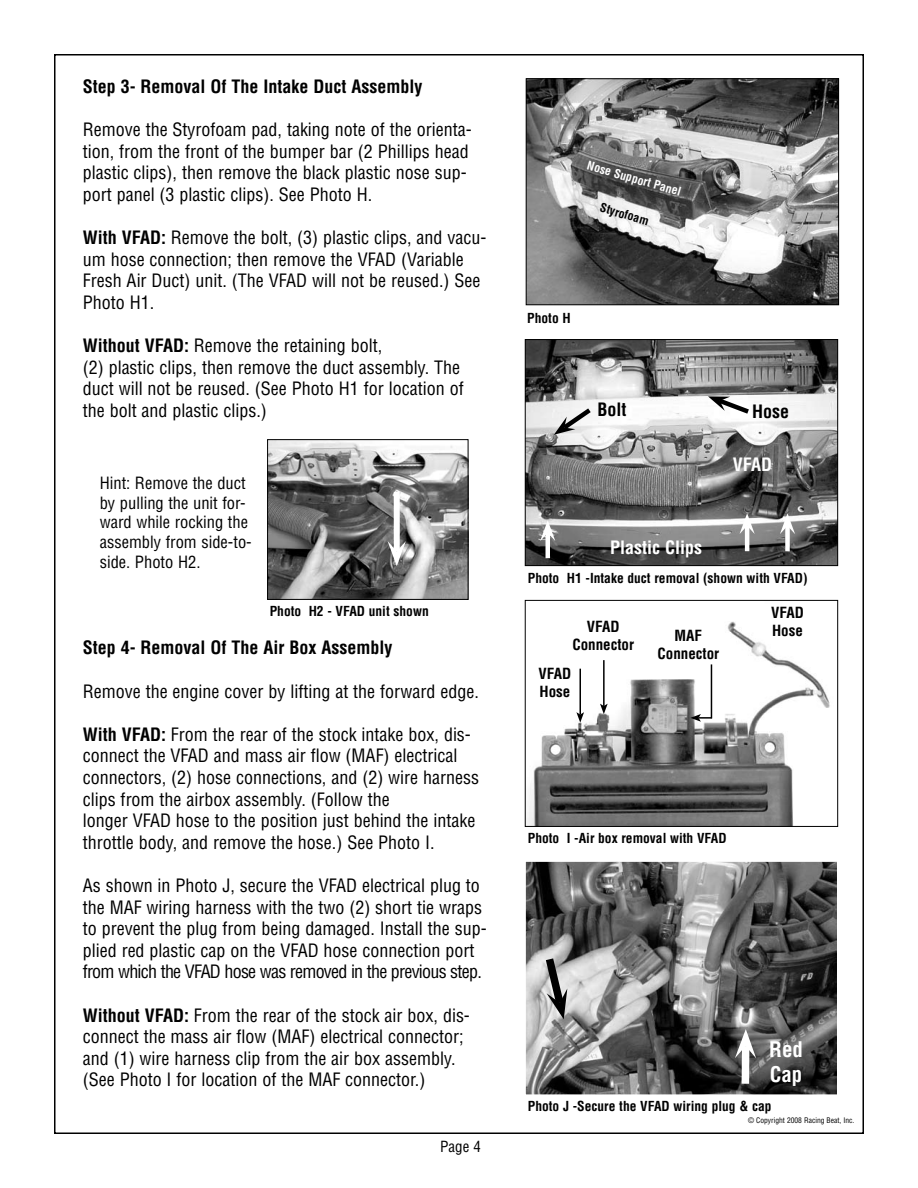
<style>
.page{position:relative;width:918px;height:1188px;background:#fff}
.page>*{position:absolute;margin:0;border:0;box-sizing:border-box;transform-origin:0 0}
.t1{font:700 condensed 21px/25.2px "Helvetica";color:#fff}
.t2{font:condensed 18px/21.6px "Helvetica";color:#000}
.t3{font:700 condensed 18px "Helvetica";color:#000}
.t4{font:700 condensed 18px "Helvetica";color:#fff}
.t5{font:condensed 16.5px/19.8px "Helvetica";color:#000}
.t6{font:700 condensed 15px/18px "Helvetica";color:#000}
.t7{font:condensed 15px "Helvetica";color:#000}
.t8{font:700 condensed 13.5px "Helvetica";color:#000}
.t9{font:700 condensed 12px "Helvetica";color:#fff}
.t10{font:700 condensed 12px "Helvetica";color:#000}
.t11{font:condensed 7.5px "Helvetica";color:#000}
.s1{font-weight:700}
</style>
<div class="page">
<img style="left:528px;top:80px;width:309px;height:223px">
<div style="left:526px;top:78px;width:313px;height:227px;border:1px solid #000"></div>
<img style="left:527px;top:341px;width:309px;height:223px">
<div style="left:525px;top:339px;width:313px;height:227px;border:1px solid #000"></div>
<img style="left:527px;top:621px;width:303px;height:204px">
<div style="left:525px;top:600px;width:313px;height:227px;border:1px solid #000"></div>
<img style="left:527px;top:863px;width:309px;height:230px">
<div style="left:525px;top:861px;width:313px;height:234px;border:1px solid #fff"></div>
<hr style="left:546px;top:533px;width:4px;height:25px;background:#fff">
<svg style="left:540px;top:520px;width:15px;height:21px"></svg>
<hr style="left:745px;top:526px;width:4px;height:25px;background:#fff">
<svg style="left:740px;top:513px;width:15px;height:21px"></svg>
<div style="left:785px;top:526px;width:5px;height:25px;background:#fff"></div>
<svg style="left:780px;top:513px;width:15px;height:21px"></svg>
<hr style="left:579px;top:669px;width:2px;height:46px;background:#000">
<svg style="left:576px;top:712px;width:8px;height:11px"></svg>
<hr style="left:603px;top:660px;width:2px;height:46px;background:#000">
<svg style="left:600px;top:704px;width:8px;height:10px"></svg>
<hr style="left:711px;top:664px;width:1px;height:54px;background:#000">
<svg style="left:690px;top:714px;width:22px;height:8px"></svg>
<div style="left:742px;top:1046px;width:7px;height:38px;background:#fff"></div>
<svg style="left:735px;top:1029px;width:21px;height:29px"></svg>
<svg style="left:540px;top:950px;width:29px;height:69px;background:#989898"></svg>
<svg style="left:554px;top:404px;width:42px;height:31px"></svg>
<svg style="left:708px;top:395px;width:46px;height:22px"></svg>
<img style="left:269px;top:441px;width:197px;height:157px">
<div style="left:267px;top:439px;width:201px;height:161px;border:1px solid #000"></div>
<div style="left:394px;top:492px;width:6px;height:59px;background:#fff"></div>
<svg style="left:388px;top:541px;width:18px;height:25px"></svg>
<p class="t3" style="left:83px;top:75px;width:341px">Step 3- Removal Of The Intake Duct Assembly</p>
<p class="t2" style="left:83px;top:119px;width:391px">Remove the Styrofoam pad, taking note of the orienta&shy;tion, from the front of the bumper bar (2 Phillips head plastic clips), then remove the black plastic nose sup&shy;port panel (3 plastic clips). See Photo H.</p>
<p class="t2" style="left:83px;top:227px;width:405px"><span class="s1">With VFAD:</span> Remove the bolt, (3) plastic clips, and vacu&shy;um hose connection; then remove the VFAD (Variable Fresh Air Duct) unit. (The VFAD will not be reused.) See Photo H1.</p>
<p class="t2" style="left:83px;top:335px;width:382px"><span class="s1">Without VFAD:</span> Remove the retaining bolt,<br>(2) plastic clips, then remove the duct assembly. The duct will not be reused. (See Photo H1 for location of the bolt and plastic clips.)</p>
<p class="t5" style="left:100px;top:473px;width:154px">Hint: Remove the duct by pulling the unit for&shy;ward while rocking the assembly from side-to&shy;side. Photo H2.</p>
<p class="t8" style="left:270px;top:603px;width:161px">Photo H2 - VFAD unit shown</p>
<p class="t3" style="left:83px;top:637px;width:311px">Step 4- Removal Of The Air Box Assembly</p>
<p class="t2" style="left:83px;top:680px;width:398px">Remove the engine cover by lifting at the forward edge.</p>
<p class="t2" style="left:83px;top:723px;width:398px"><span class="s1">With VFAD:</span> From the rear of the stock intake box, dis&shy;connect the VFAD and mass air flow (MAF) electrical connectors, (2) hose connections, and (2) wire harness clips from the airbox assembly. (Follow the<br>longer VFAD hose to the position just behind the intake throttle body, and remove the hose.) See Photo I.</p>
<p class="t2" style="left:83px;top:875px;width:405px">As shown in Photo J, secure the VFAD electrical plug to the MAF wiring harness with the two (2) short tie wraps to prevent the plug from being damaged. Install the sup&shy;plied red plastic cap on the VFAD hose connection port from which the VFAD hose was removed in the previous step.</p>
<p class="t2" style="left:83px;top:1004px;width:389px"><span class="s1">Without VFAD:</span> From the rear of the stock air box, dis&shy;connect the mass air flow (MAF) electrical connector; and (1) wire harness clip from the air box assembly. (See Photo I for location of the MAF connector.)</p>
<p class="t7" style="left:440px;top:1137px;width:42px">Page 4</p>
<p class="t9" style="left:590px;top:158px;width:99px;rotate:16deg">Nose Support Panel</p>
<p class="t10" style="left:603px;top:200px;width:52px;rotate:16deg">Styrofoam</p>
<p class="t8" style="left:527px;top:309px;width:45px">Photo H</p>
<p class="t3" style="left:598px;top:398px;width:31px">Bolt</p>
<p class="t3" style="left:752px;top:401px;width:38px">Hose</p>
<p class="t4" style="left:610px;top:536px;width:93px">Plastic Clips</p>
<p class="t4" style="left:733px;top:453px;width:41px">VFAD</p>
<p class="t8" style="left:528px;top:570px;width:281px">Photo H1 -Intake duct removal (shown with VFAD)</p>
<p class="t6" style="left:572px;top:618px;width:63px;text-align:center">VFAD<br>Connector</p>
<p class="t6" style="left:658px;top:627px;width:63px;text-align:center">MAF<br>Connector</p>
<p class="t6" style="left:539px;top:665px;width:34px">VFAD<br>Hose</p>
<p class="t6" style="left:771px;top:603px;width:34px">VFAD<br>Hose</p>
<p class="t8" style="left:528px;top:830px;width:200px">Photo I -Air box removal with VFAD</p>
<p class="t1" style="left:769px;top:1037px;width:35px">Red<br>Cap</p>
<p class="t8" style="left:528px;top:1097px;width:245px">Photo J -Secure the VFAD wiring plug &amp; cap</p>
<p class="t11" style="left:748px;top:1115px;width:108px">© Copyright 2008 Racing Beat, Inc.</p>
</div>
